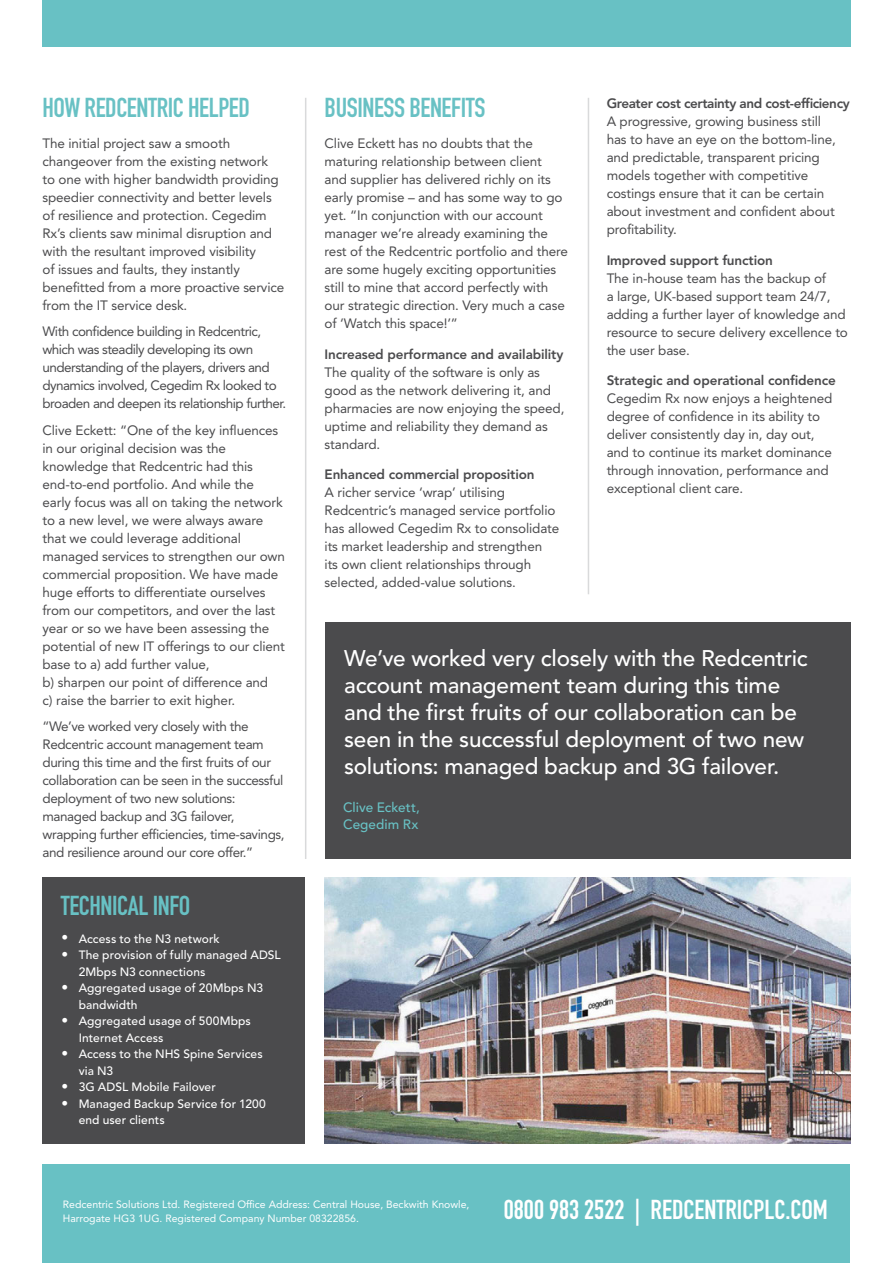
<style>
.page{position:relative;width:893px;height:1263px;background:#fff}
.page>*{position:absolute;margin:0;border:0;box-sizing:border-box;transform-origin:0 0}
.t1{font:27px "DIN Engschrift Std";letter-spacing:-.015em;color:#68c1c4}
.t2{font:27px "DIN Engschrift Std";color:#fff}
.t3{font:500 22.5px/27px "Avenir LT Std";letter-spacing:-.01em;color:#fff}
.t4{font:13.5px/18px "Avenir LT Std";letter-spacing:-.01em;color:#4b4b4d}
.t5{font:13.5px/18px "Avenir LT Std";letter-spacing:-.03em;color:#4b4b4d}
.t6{font:13.5px/18px "Avenir LT Std";letter-spacing:-.04em;color:#4b4b4d}
.t7{font:800 13.5px "Avenir LT Std";letter-spacing:-.01em;color:#4b4b4d}
.t8{font:800 13.5px "Avenir LT Std";letter-spacing:-.03em;color:#4b4b4d}
.t9{font:500 13.5px/16.5px "Avenir LT Std";letter-spacing:.005em;color:#68c1c4}
.t10{font:500 12px/16.5px "Avenir LT Std";letter-spacing:.01em;color:#fff}
.t11{font:10.5px/13.5px "Avenir LT Std";color:#fff}
.s1{font-size:13.5px}
</style>
<div class="page">
<div style="left:42px;top:0;width:809px;height:47px;background:#68c1c4"></div>
<div style="left:43px;top:1165px;width:807px;height:98px;background:#68c1c4"></div>
<div style="left:43px;top:878px;width:262px;height:266px;background:#4b4b4d"></div>
<hr style="left:305px;top:98px;width:1px;height:761px;background:#d9dadb">
<hr style="left:588px;top:98px;width:1px;height:496px;background:#d9dadb">
<img style="left:325px;top:878px;width:525px;height:266px">
<div style="left:325px;top:622px;width:525px;height:237px;background:#4b4b4d"></div>
<h1 class="t1" style="left:43px;top:92px;width:209px">HOW REDCENTRIC HELPED</h1>
<p class="t4" style="left:43px;top:134px;width:243px">The initial project saw a smooth changeover from the existing network<br>to one with higher bandwidth providing speedier connectivity and better levels of resilience and protection. Cegedim Rx’s clients saw minimal disruption and with the resultant improved visibility<br>of issues and faults, they instantly benefitted from a more proactive service from the IT service desk.</p>
<p class="t6" style="left:43px;top:323px;width:245px">With confidence building in Redcentric, which was steadily developing its own understanding of the players, drivers and dynamics involved, Cegedim Rx looked to broaden and deepen its relationship further.</p>
<p class="t4" style="left:43px;top:421px;width:244px">Clive Eckett: “One of the key influences in our original decision was the knowledge that Redcentric had this end-to-end portfolio. And while the early focus was all on taking the network to a new level, we were always aware that we could leverage additional managed services to strengthen our own commercial proposition. We have made huge efforts to differentiate ourselves from our competitors, and over the last year or so we have been assessing the potential of new IT offerings to our client base to a) add further value,<br>b) sharpen our point of difference and<br>c) raise the barrier to exit higher.</p>
<p class="t5" style="left:43px;top:718px;width:244px">“We’ve worked very closely with the Redcentric account management team during this time and the first fruits of our collaboration can be seen in the successful deployment of two new solutions: managed backup and 3G failover, wrapping further efficiencies, time-savings, and resilience around our core offer.”</p>
<h1 class="t1" style="left:61px;top:889px;width:131px">TECHNICAL INFO</h1>
<p class="t10" style="left:62px;top:930px;width:160px"><span class="s1">•</span> Access to the N3 network</p>
<p class="t10" style="left:79px;top:947px;width:204px;text-indent:-17px"><span class="s1">•</span> The provision of fully managed ADSL<br>2Mbps N3 connections</p>
<p class="t10" style="left:79px;top:980px;width:186px;text-indent:-17px"><span class="s1">•</span> Aggregated usage of 20Mbps N3 bandwidth</p>
<p class="t10" style="left:79px;top:1013px;width:174px;text-indent:-17px"><span class="s1">•</span> Aggregated usage of 500Mbps<br>Internet Access</p>
<p class="t10" style="left:79px;top:1046px;width:185px;text-indent:-17px"><span class="s1">•</span> Access to the NHS Spine Services via N3</p>
<p class="t10" style="left:62px;top:1079px;width:156px"><span class="s1">•</span> 3G ADSL Mobile Failover</p>
<p class="t10" style="left:79px;top:1095px;width:189px;text-indent:-17px"><span class="s1">•</span> Managed Backup Service for 1200 end user clients</p>
<h1 class="t1" style="left:325px;top:92px;width:162px">BUSINESS BENEFITS</h1>
<p class="t4" style="left:325px;top:134px;width:245px">Clive Eckett has no doubts that the maturing relationship between client<br>and supplier has delivered richly on its early promise – and has some way to go yet. “In conjunction with our account manager we’re already examining the rest of the Redcentric portfolio and there are some hugely exciting opportunities still to mine that accord perfectly with our strategic direction. Very much a case of ‘Watch this space!’”</p>
<p class="t7" style="left:325px;top:346px;width:240px">Increased performance and availability</p>
<p class="t4" style="left:325px;top:363px;width:241px">The quality of the software is only as good as the network delivering it, and pharmacies are now enjoying the speed, uptime and reliability they demand as standard.</p>
<p class="t7" style="left:325px;top:467px;width:211px">Enhanced commercial proposition</p>
<p class="t4" style="left:325px;top:484px;width:236px">A richer service ‘wrap’ utilising Redcentric’s managed service portfolio has allowed Cegedim Rx to consolidate its market leadership and strengthen<br>its own client relationships through selected, added-value solutions.</p>
<p class="t8" style="left:607px;top:95px;width:245px">Greater cost certainty and cost-efficiency</p>
<p class="t4" style="left:607px;top:112px;width:231px">A progressive, growing business still has to have an eye on the bottom-line, and predictable, transparent pricing models together with competitive costings ensure that it can be certain about investment and confident about profitability.</p>
<p class="t7" style="left:607px;top:252px;width:168px">Improved support function</p>
<p class="t4" style="left:607px;top:269px;width:243px">The in-house team has the backup of<br>a large, UK-based support team 24/7, adding a further layer of knowledge and resource to secure delivery excellence to the user base.</p>
<p class="t7" style="left:607px;top:373px;width:231px">Strategic and operational confidence</p>
<p class="t4" style="left:607px;top:390px;width:227px">Cegedim Rx now enjoys a heightened degree of confidence in its ability to deliver consistently day in, day out, and to continue its market dominance through innovation, performance and exceptional client care.</p>
<h2 class="t3" style="left:344px;top:645px;width:465px">We’ve worked very closely with the Redcentric account management team during this time and the first fruits of our collaboration can be seen in the successful deployment of two new solutions: managed backup and 3G failover.</h2>
<p class="t9" style="left:343px;top:799px;width:78px">Clive Eckett,<br>Cegedim Rx</p>
<p class="t11" style="left:63px;top:1198px;width:408px">Redcentric Solutions Ltd. Registered Office Address: Central House, Beckwith Knowle,<br>Harrogate HG3 1UG. Registered Company Number 08322856.</p>
<h1 class="t2" style="left:504px;top:1194px;width:326px">0800 983 2522 | REDCENTRICPLC.COM</h1>
</div>
